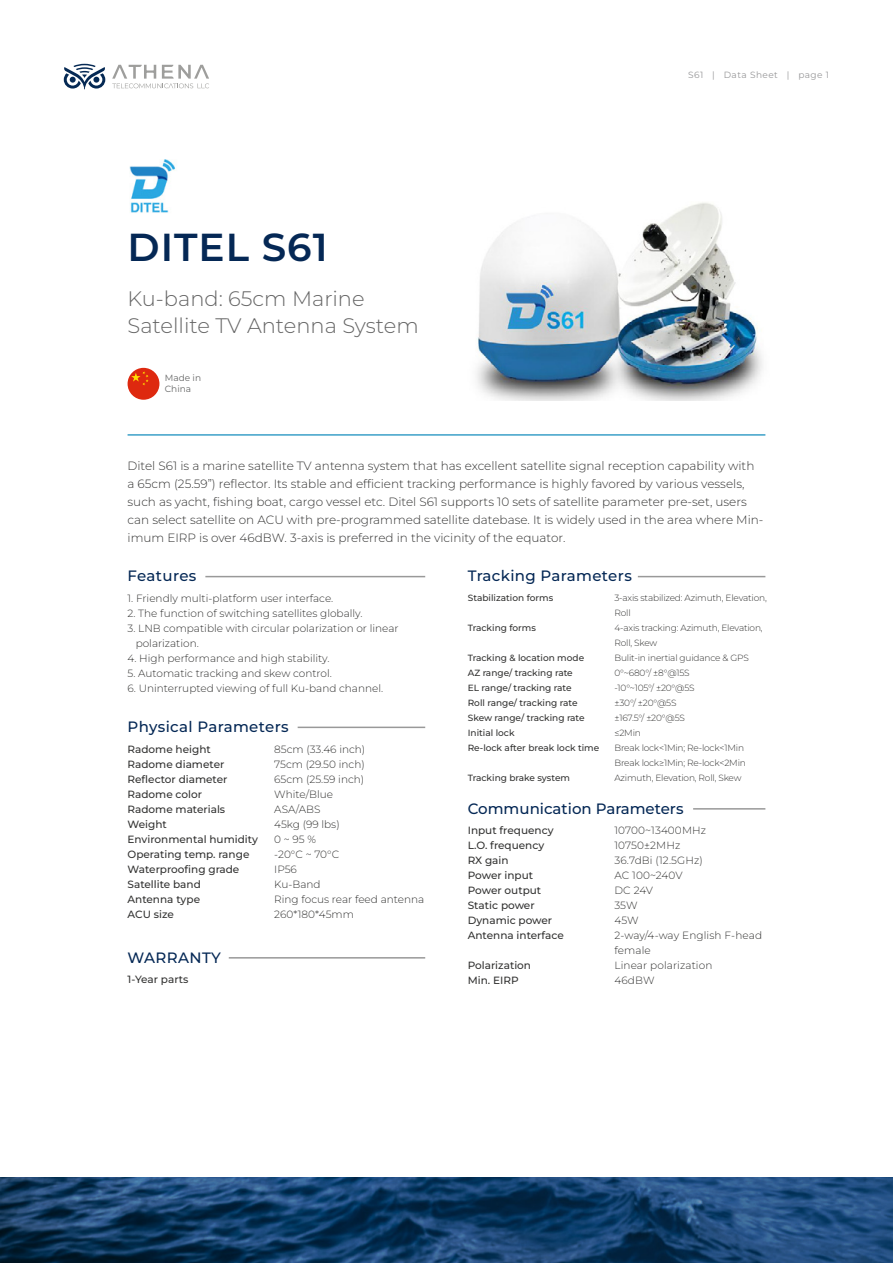
<style>
.page{position:relative;width:893px;height:1263px;background:#fff}
.page>*{position:absolute;margin:0;border:0;box-sizing:border-box;transform-origin:0 0}
.t1{font:600 39px "Montserrat";letter-spacing:.025em;color:#052855}
.t2{font:300 21px/27px "Montserrat";color:#666}
.t3{font:500 15px "Montserrat";letter-spacing:.015em;color:#052855}
.t4{font:300 12px/18px "Montserrat";color:#343433}
.t5{font:300 10.5px/15px "Montserrat";color:#343433}
.t6{font:500 10.5px/15px "Montserrat";color:#343433}
.t7{font:300 9px/15px "Montserrat";letter-spacing:-.02em;color:#343433}
.t8{font:500 9px/15px "Montserrat";color:#343433}
.t9{font:9px "Montserrat";letter-spacing:.05em;color:#989899}
.t10{font:9px/10.5px "Montserrat";color:#666767}
</style>
<div class="page">
<svg style="left:112px;top:65px;width:97px;height:23px"></svg>
<svg style="left:64px;top:64px;width:41px;height:25px"></svg>
<svg style="left:0;top:1178px;width:893px;height:85px;background:#16406b"></svg>
<img style="left:129px;top:159px;width:47px;height:54px">
<hr style="left:128px;top:434px;width:637px;height:2px;background:#3ca0c8">
<hr style="left:205px;top:576px;width:220px;height:1px;background:#999">
<hr style="left:229px;top:957px;width:196px;height:1px;background:#999">
<hr style="left:298px;top:727px;width:127px;height:1px;background:#999">
<hr style="left:638px;top:576px;width:127px;height:1px;background:#999">
<hr style="left:693px;top:808px;width:72px;height:2px;background:#999">
<div style="left:128px;top:368px;width:31px;height:32px;background:#de290f;border-radius:50%"></div>
<svg style="left:131px;top:371px;width:18px;height:14px"></svg>
<img style="left:476px;top:202px;width:287px;height:199px">
<p class="t9" style="left:688px;top:69px;width:17px">S61</p>
<p class="t9" style="left:712px;top:69px;width:4px">|</p>
<p class="t9" style="left:724px;top:69px;width:56px">Data Sheet</p>
<p class="t9" style="left:787px;top:69px;width:4px">|</p>
<p class="t9" style="left:798px;top:69px;width:32px">page 1</p>
<h1 class="t1" style="left:128px;top:221px;width:202px">DITEL S61</h1>
<h2 class="t2" style="left:128px;top:285px;width:293px">Ku-band: 65cm Marine<br>Satellite TV Antenna System</h2>
<p class="t10" style="left:165px;top:373px;width:38px">Made in<br>China</p>
<p class="t4" style="left:128px;top:456px;width:628px">Ditel S61 is a marine satellite TV antenna system that has excellent satellite signal reception capability with a 65cm (25.59”) reflector. Its stable and efficient tracking performance is highly favored by various vessels, such as yacht, fishing boat, cargo vessel etc. Ditel S61 supports 10 sets of satellite parameter pre-set, users</p>
<p class="t4" style="left:128px;top:528px;width:439px">imum EIRP is over 46dBW. 3-axis is preferred in the vicinity of the equator.</p>
<p class="t4" style="left:128px;top:510px;width:637px">can select satellite on ACU with pre-programmed satellite datebase It. is widely used in the area where Min-</p>
<h3 class="t3" style="left:128px;top:566px;width:70px">Features</h3>
<p class="t5" style="left:128px;top:591px;width:207px">1. Friendly multi-platform user interface.</p>
<p class="t5" style="left:128px;top:606px;width:237px">2. The function of switching satellites globally.</p>
<p class="t5" style="left:136px;top:621px;width:265px;text-indent:-8px">3. LNB compatible with circular polarization or linear polarization.</p>
<p class="t5" style="left:128px;top:651px;width:204px">4. High performance and high stability.</p>
<p class="t5" style="left:128px;top:666px;width:206px">5. Automatic tracking and skew control.</p>
<p class="t5" style="left:128px;top:681px;width:257px">6. Uninterrupted viewing of full Ku-band channel.</p>
<h3 class="t3" style="left:128px;top:717px;width:163px">Physical Parameters</h3>
<p class="t6" style="left:128px;top:741px;width:132px">Radome height<br>Radome diameter<br>Reflector diameter<br>Radome color<br>Radome materials<br>Weight<br>Environmental humidity<br>Operating temp. range<br>Waterproofing grade<br>Satellite band<br>Antenna type<br>ACU size</p>
<h3 class="t3" style="left:128px;top:947px;width:95px">WARRANTY</h3>
<p class="t6" style="left:128px;top:972px;width:62px">1-Year parts</p>
<p class="t5" style="left:274px;top:741px;width:152px">85cm (33.46 inch(<br>75cm (29.50 inch(<br>65cm (25.59 inch(<br>White/Blue<br>ASA/ABS<br>45kg (99 lbs(<br>0~95%<br>-20°C ~ 70°C<br>IP56<br>Ku-Band<br>Ring focus rear feed antenna<br>260*180*45mm</p>
<h3 class="t3" style="left:468px;top:566px;width:166px">Tracking Parameters</h3>
<p class="t8" style="left:468px;top:590px;width:87px">Stabilization forms</p>
<p class="t8" style="left:468px;top:620px;width:70px">Tracking forms</p>
<p class="t8" style="left:468px;top:650px;width:133px">Tracking &amp; location mode<br>AZ range/ tracking rate<br>EL range/ tracking rate<br>Roll range/ tracking rate<br>Skew range/ tracking rate<br>Initial lock<br>Re-lock after break lock time</p>
<p class="t8" style="left:468px;top:770px;width:104px">Tracking brake system</p>
<p class="t7" style="left:614px;top:590px;width:154px">3-axis stabilized: Azimuth, Elevation,<br>Roll<br>4-axis tracking: Azimuth, Elevation,<br>Roll, Skew<br>Bulit-in inertial guidance &amp; GPS<br>0°~680°/ ±8°@15S<br>-10°~105°/ ±20°@ S5<br>±30°/ ±20°@ S5<br>±167.5°/ ±20°@ S5<br>2≤ Min<br>Break lock 1&lt; Min; Re-lock 1&lt; Min<br>Break lock 1≥ Min; Re-lock 2&lt; Min<br>Azimuth, Elevation, Roll, Skew</p>
<h3 class="t3" style="left:468px;top:798px;width:217px">Communication Parameters</h3>
<p class="t6" style="left:468px;top:823px;width:98px">Input frequency<br>L O. . frequency<br>RX gain<br>Power input<br>Power output<br>Static power<br>Dynamic power<br>Antenna interface</p>
<p class="t6" style="left:468px;top:958px;width:65px">Polarization<br>Min. EIRP</p>
<p class="t5" style="left:614px;top:823px;width:149px">10700~13400MHz<br>10750±2MHz<br>36.7dBi (12.5GHz(<br>AC 100~240V<br>DC 24V<br>35W<br>45W<br>2-way/4-way English F-head female<br>Linear polarization<br>46dBW</p>
</div>
